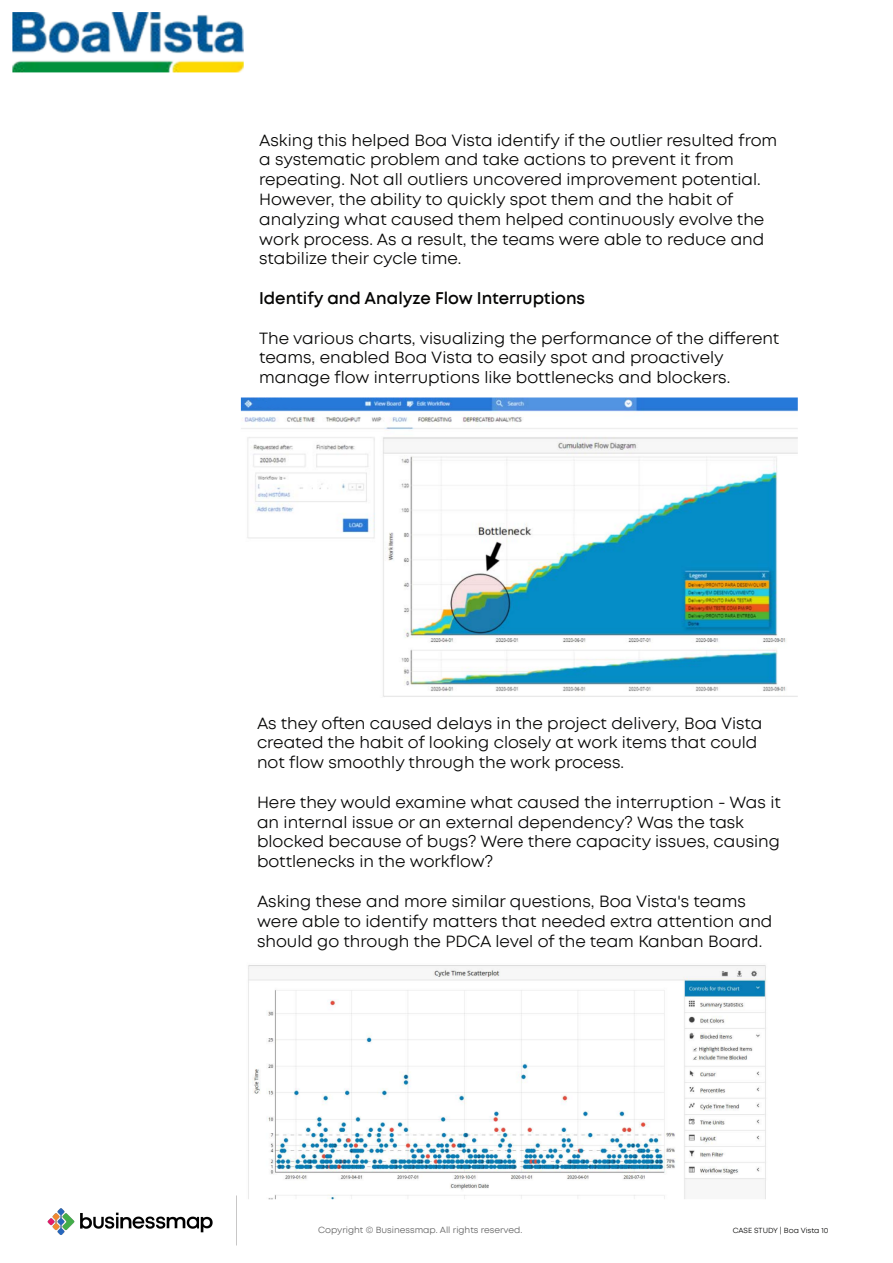
<style>
.page{position:relative;width:893px;height:1263px;background:#fff}
.page>*{position:absolute;margin:0;border:0;box-sizing:border-box;transform-origin:0 0}
.t1{font:16.5px/19.8px "Mont";color:#050504}
.t2{font:600 16.5px "Mont";color:#050504}
.t3{font:9px "Mont";color:#5e5e5e}
.t4{font:7.5px "Mont";letter-spacing:-.005em;color:#050504}
</style>
<div class="page">
<img style="left:47px;top:1208px;width:166px;height:27px">
<img style="left:12px;top:12px;width:232px;height:61px">
<img style="left:248px;top:965px;width:518px;height:235px">
<img style="left:240px;top:397px;width:558px;height:300px">
<p class="t1" style="left:259px;top:130px;width:520px">Asking this helped Boa Vista identify if the outlier resulted from a systematic problem and take actions to prevent it from repeating. Not all outliers uncovered improvement potential.<br>However, the ability to quickly spot them and the habit of analyzing what caused them helped continuously evolve the work process. As a result, the teams were able to reduce and stabilize their cycle time.</p>
<p class="t2" style="left:259px;top:288px;width:327px">Identify and Analyze Flow Interruptions</p>
<p class="t1" style="left:259px;top:328px;width:522px">The various charts, visualizing the performance of the different teams, enabled Boa Vista to easily spot and proactively manage flow interruptions like bottlenecks and blockers.</p>
<p class="t1" style="left:257px;top:713px;width:507px">As they often caused delays in the project delivery, Boa Vista created the habit of looking closely at work items that could not flow smoothly through the work process.</p>
<p class="t1" style="left:257px;top:792px;width:525px">Here they would examine what caused the interruption - Was it an internal issue or an external dependency? Was the task blocked because of bugs? Were there capacity issues, causing bottlenecks in the workflow?</p>
<p class="t1" style="left:257px;top:891px;width:517px">Asking these and more similar questions, Boa Vista's teams were able to identify matters that needed extra attention and should go through the PDCA level of the team Kanban Board.</p>
<p class="t3" style="left:318px;top:1224px;width:206px">Copyright © Businessmap. All rights reserved.</p>
<p class="t4" style="left:733px;top:1225px;width:97px">CASE STUDY | Boa Vista 10</p>
</div>
